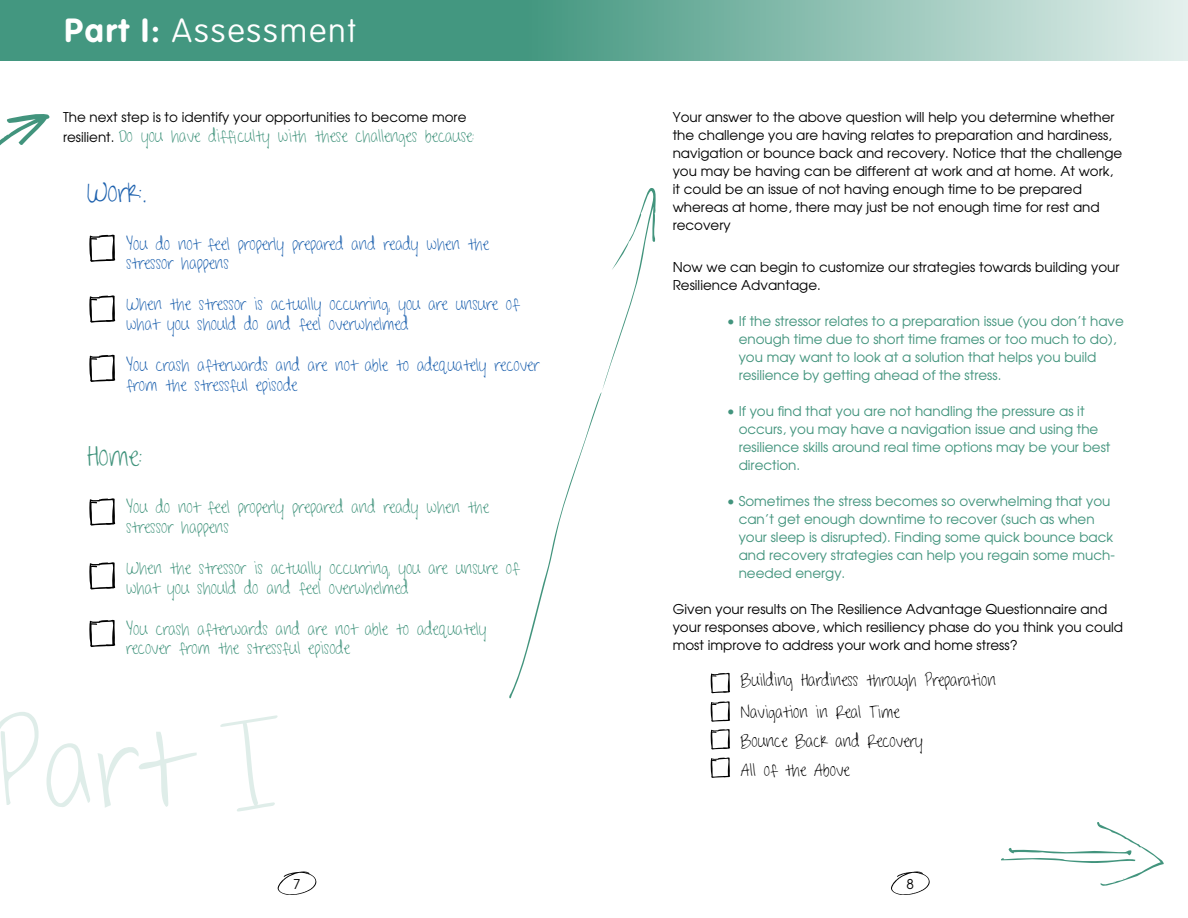
<style>
.page{position:relative;width:1188px;height:918px;background:#fff}
.page>*{position:absolute;margin:0;border:0;box-sizing:border-box;transform-origin:0 0}
.t1{font:100 33px "VAG Rounded";letter-spacing:.06em;color:#fff}
.t2{font:27px "Sharkinthe Water";color:#1d61ae}
.t3{font:27px "Sharkinthe Water";color:#42947d}
.t4{font:16.5px/19.5px "Sharkinthe Water";color:#42947d}
.t5{font:16.5px/19.5px "Sharkinthe Water";color:#1d61ae}
.t6{font:16.5px/32px "Sharkinthe Water";color:#000}
.t7{font:13.5px/18px "Avant Garde";color:#000}
.t8{font:13.5px/18px "Avant Garde";color:#42947d}
.s1{font-weight:700}
.s2{font-family:"Avant Garde";font-size:13.5px;color:#000}
</style>
<div class="page">
<svg style="left:0;top:0;width:1188px;height:61px;background:#6eaf9d"></svg>
<svg style="left:89px;top:234px;width:26px;height:28px"></svg>
<svg style="left:711px;top:672px;width:19px;height:21px"></svg>
<svg style="left:711px;top:701px;width:19px;height:21px"></svg>
<svg style="left:711px;top:729px;width:19px;height:21px"></svg>
<svg style="left:711px;top:757px;width:19px;height:21px"></svg>
<svg style="left:89px;top:498px;width:26px;height:28px"></svg>
<svg style="left:89px;top:295px;width:26px;height:28px"></svg>
<svg style="left:89px;top:562px;width:26px;height:28px"></svg>
<svg style="left:89px;top:354px;width:26px;height:28px"></svg>
<svg style="left:89px;top:619px;width:26px;height:28px"></svg>
<svg style="left:509px;top:188px;width:147px;height:511px"></svg>
<svg style="left:1001px;top:822px;width:163px;height:64px"></svg>
<svg style="left:0;top:114px;width:50px;height:32px"></svg>
<svg style="left:891px;top:871px;width:39px;height:24px"></svg>
<svg style="left:277px;top:871px;width:40px;height:24px"></svg>
<svg style="left:0;top:712px;width:39px;height:93px"></svg>
<svg style="left:46px;top:743px;width:44px;height:64px"></svg>
<svg style="left:98px;top:732px;width:99px;height:76px"></svg>
<svg style="left:220px;top:715px;width:58px;height:97px"></svg>
<h1 class="t1" style="left:64px;top:12px;width:293px"><span class="s1">Part I:</span> Assessment</h1>
<p class="t7" style="left:63px;top:108px;width:405px">The next step is to identify your opportunities to become more</p>
<p class="t4" style="left:63px;top:126px;width:413px"><span class="s2">resilient.</span> Do you have difficulty with these challenges because:</p>
<h2 class="t2" style="left:86px;top:170px;width:62px">Work:.</h2>
<p class="t5" style="left:126px;top:234px;width:364px">You do not feel properly prepared and ready when the stressor happens</p>
<p class="t5" style="left:126px;top:295px;width:395px">When the stressor is actually occurring, you are unsure of what you should do and feel overwhelmed</p>
<p class="t5" style="left:126px;top:355px;width:414px">You crash afterwards and are not able to adequately recover from the stressful episode</p>
<h2 class="t3" style="left:86px;top:434px;width:58px">Home:</h2>
<p class="t4" style="left:126px;top:498px;width:364px">You do not feel properly prepared and ready when the stressor happens</p>
<p class="t4" style="left:126px;top:558px;width:395px">When the stressor is actually occurring, you are unsure of what you should do and feel overwhelmed</p>
<p class="t4" style="left:126px;top:619px;width:362px">You crash afterwards and are not able to adequately recover from the stressful episode</p>
<p class="t7" style="left:673px;top:108px;width:451px">Your answer to the above question will help you determine whether the challenge you are having relates to preparation and hardiness, navigation or bounce back and recovery. Notice that the challenge you may be having can be different at work and at home. At work, it could be an issue of not having enough time to be prepared whereas at home, there may just be not enough time for rest and recovery</p>
<p class="t7" style="left:673px;top:258px;width:448px">Now we can begin to customize our strategies towards building your<br>Resilience Advantage.</p>
<p class="t8" style="left:739px;top:312px;width:387px;text-indent:-12px">• If the stressor relates to a preparation issue (you don’t have enough time due to short time frames or too much to do), you may want to look at a solution that helps you build resilience by getting ahead of the stress.</p>
<p class="t8" style="left:739px;top:402px;width:373px;text-indent:-12px">• If you find that you are not handling the pressure as it occurs, you may have a navigation issue and using the resilience skills around real time options may be your best direction.</p>
<p class="t8" style="left:739px;top:492px;width:378px;text-indent:-12px">• Sometimes the stress becomes so overwhelming that you can’t get enough downtime to recover (such as when your sleep is disrupted). Finding some quick bounce back and recovery strategies can help you regain some much&shy;needed energy.</p>
<p class="t7" style="left:673px;top:600px;width:452px">Given your results on The Resilience Advantage Questionnaire and your responses above, which resiliency phase do you think you could most improve to address your work and home stress?</p>
<p class="t6" style="left:741px;top:664px;width:256px">Building Hardiness through Preparation<br>Navigation in Real Time</p>
<p class="t6" style="left:741px;top:726px;width:183px;line-height:28.8px">Bounce Back and Recovery<br>All of the Above</p>
<p class="t7" style="left:293px;top:875px;width:9px">7</p>
<p class="t7" style="left:907px;top:875px;width:9px">8</p>
</div>
